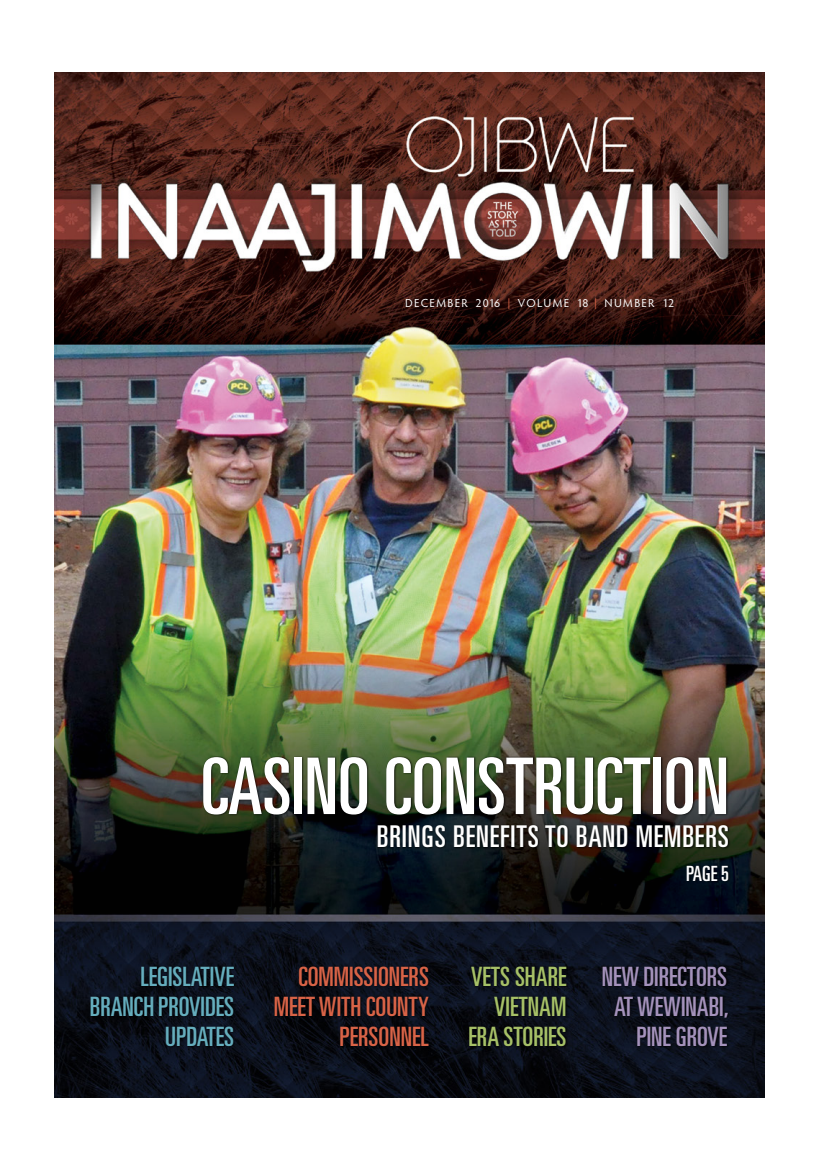
<style>
.page{position:relative;width:819px;height:1152px;background:#fff}
.page>*{position:absolute;margin:0;border:0;box-sizing:border-box;transform-origin:0 0}
.t1{font:ultra-condensed 78.2px "Univers LT Std";color:#fff}
.t2{font:ultra-condensed 30px "Univers LT Std";letter-spacing:.03em;color:#fff}
.t3{font:ultra-condensed 26.7px/30px "Univers LT Std";color:#d86347;text-align:right}
.t4{font:ultra-condensed 26.7px/30px "Univers LT Std";color:#65adbd;text-align:right}
.t5{font:ultra-condensed 26.7px/30px "Univers LT Std";color:#a492bb;text-align:right}
.t6{font:ultra-condensed 26.7px/30px "Univers LT Std";color:#a6c067;text-align:right}
.t7{font:ultra-condensed 21px "Univers LT Std";color:#fff}
.t8{font:11.7px "Hypatia Sans Pro";letter-spacing:.11em;color:#fff}
.s1{color:#d86347}
</style>
<div class="page">
<img style="left:54px;top:72px;width:711px;height:1026px">
<div style="left:377px;top:824px;width:354px;height:26px;background:#000;opacity:.77"></div>
<div style="left:686px;top:864px;width:45px;height:19px;background:#000a14"></div>
<div style="left:202px;top:756px;width:527px;height:61px;background:#000;opacity:.77"></div>
<div style="left:90px;top:965px;width:146px;height:83px;background:#000;opacity:.77"></div>
<div style="left:468px;top:965px;width:101px;height:83px;background:#000;opacity:.77"></div>
<div style="left:602px;top:965px;width:129px;height:83px;background:#000;opacity:.77"></div>
<div style="left:274px;top:965px;width:157px;height:83px;background:#000;opacity:.77"></div>
<p class="t8" style="left:405px;top:295px;width:271px">DECEMBER 2016 <span class="s1">|</span> VOLUME 18 <span class="s1">|</span> NUMBER 12</p>
<h1 class="t1" style="left:201px;top:742px;width:529px">CASINO CONSTRUCTION</h1>
<p class="t2" style="left:377px;top:819px;width:354px">BRINGS BENEFITS TO BAND MEMBERS</p>
<p class="t7" style="left:686px;top:861px;width:44px">PAGE 5</p>
<p class="t4" style="left:90px;top:961px;width:146px">LEGISLATIVE<br>BRANCH PROVIDES<br>UPDATES</p>
<p class="t6" style="left:469px;top:961px;width:99px">VETS SHARE<br>VIETNAM<br>ERA STORIES</p>
<p class="t5" style="left:602px;top:961px;width:128px">NEW DIRECTORS<br>AT WEWINABI,<br>PINE GROVE</p>
<p class="t3" style="left:274px;top:961px;width:157px">COMMISSIONERS<br>MEET WITH COUNTY<br>PERSONNEL</p>
</div>
